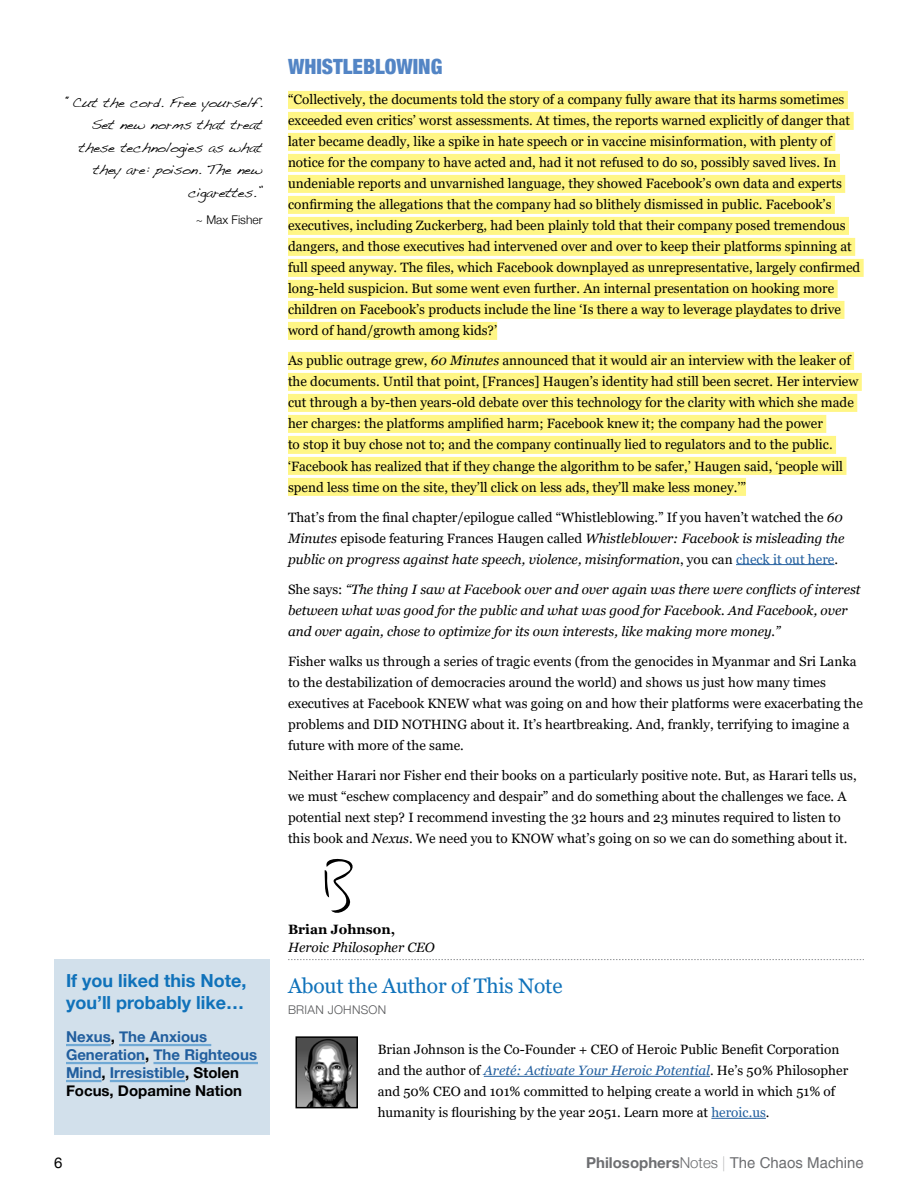
<style>
.page{position:relative;width:918px;height:1188px;background:#fff}
.page>*{position:absolute;margin:0;border:0;box-sizing:border-box;transform-origin:0 0}
.t1{font:21px "Georgia";letter-spacing:-.01em;color:#1072ba}
.t2{font:900 condensed 21px "Helvetica Neue";color:#5385c5}
.t3{font:700 18px/21.6px "Helvetica Neue";color:#1072ba}
.t4{font:700 15px/18px "Helvetica Neue";color:#215e9e}
.t5{font:15px "Helvetica";color:#6d6e71}
.t6{font:15px "Helvetica Neue";color:#000}
.t7{font:13.5px/21px "Georgia";color:#000}
.t8{font:italic 13.5px/21px "Georgia";color:#000}
.t9{font:700 13.5px "Georgia";color:#000}
.t10{font:12px/22.5px "Dakota";letter-spacing:-.025em;color:#000;text-align:right}
.t11{font:300 12px "Helvetica Neue";letter-spacing:.025em;color:#58595b}
.t12{font:300 12px "Helvetica Neue";color:#000}
.s1{font-style:italic}
.s2{color:#215e9e}
.s3{font-style:normal}
.s4{color:#000}
.s5{font-style:italic;color:#215e9e}
.s6{font-family:"Helvetica Neue";font-weight:700}
.s7{font-family:"Helvetica Neue";font-weight:300}
.s8{font-family:"Helvetica Neue";font-weight:200}
</style>
<div class="page">
<div style="left:288px;top:91px;width:560px;height:18px;background:#fff685"></div>
<div style="left:288px;top:112px;width:566px;height:18px;background:#fff685"></div>
<div style="left:288px;top:133px;width:547px;height:18px;background:#fff685"></div>
<div style="left:288px;top:154px;width:552px;height:18px;background:#fff685"></div>
<div style="left:288px;top:175px;width:557px;height:18px;background:#fff685"></div>
<div style="left:288px;top:196px;width:547px;height:18px;background:#fff685"></div>
<div style="left:288px;top:217px;width:561px;height:18px;background:#fff685"></div>
<div style="left:288px;top:238px;width:567px;height:18px;background:#fff685"></div>
<div style="left:288px;top:259px;width:576px;height:18px;background:#fff685"></div>
<div style="left:288px;top:280px;width:550px;height:18px;background:#fff685"></div>
<div style="left:288px;top:301px;width:556px;height:18px;background:#fff685"></div>
<div style="left:288px;top:322px;width:209px;height:18px;background:#fff685"></div>
<div style="left:288px;top:352px;width:566px;height:18px;background:#fff685"></div>
<div style="left:288px;top:373px;width:574px;height:18px;background:#fff685"></div>
<div style="left:288px;top:394px;width:569px;height:18px;background:#fff685"></div>
<div style="left:288px;top:415px;width:538px;height:18px;background:#fff685"></div>
<div style="left:288px;top:436px;width:548px;height:18px;background:#fff685"></div>
<div style="left:288px;top:457px;width:558px;height:18px;background:#fff685"></div>
<div style="left:288px;top:478px;width:458px;height:18px;background:#fff685"></div>
<hr style="left:736px;top:564px;width:98px;height:1px;background:#215e9e">
<div style="left:54px;top:959px;width:216px;height:176px;background:#d2e0eb"></div>
<hr style="left:66px;top:1044px;width:45px;height:2px;background:#70a9d5">
<hr style="left:119px;top:1044px;width:92px;height:2px;background:#70a9d5">
<hr style="left:66px;top:1062px;width:79px;height:2px;background:#70a9d5">
<hr style="left:153px;top:1062px;width:105px;height:2px;background:#70a9d5">
<hr style="left:66px;top:1080px;width:36px;height:2px;background:#70a9d5">
<hr style="left:110px;top:1080px;width:75px;height:2px;background:#70a9d5">
<svg style="left:288px;top:959px;width:576px;height:1px"></svg>
<img style="left:299px;top:1039px;width:56px;height:66px">
<div style="left:296px;top:1036px;width:62px;height:72px;border:2px solid #000"></div>
<hr style="left:484px;top:1076px;width:226px;height:1px;background:#215e9e">
<hr style="left:711px;top:1118px;width:55px;height:1px;background:#215e9e">
<svg style="left:324px;top:858px;width:29px;height:55px"></svg>
<p class="t10" style="left:66px;top:93px;width:198px">“Cut the cord. Free yourself.<br>Set new norms that treat these technologies as what they are: poison. The new cigarettes.”</p>
<p class="t12" style="left:196px;top:210px;width:68px">~ Max Fisher</p>
<h1 class="t2" style="left:288px;top:50px;width:156px">WHISTLEBLOWING</h1>
<p class="t7" style="left:288px;top:90px;width:574px">“Collectively, the documents told the story of a company fully aware that its harms sometimes exceeded even critics’ worst assessments. At times, the reports warned explicitly of danger that later became deadly, like a spike in hate speech or in vaccine misinformation, with plenty of notice for the company to have acted and, had it not refused to do so, possibly saved lives. In undeniable reports and unvarnished language, they showed Facebook’s own data and experts confirming the allegations that the company had so blithely dismissed in public. Facebook’s executives, including Zuckerberg, had been plainly told that their company posed tremendous dangers, and those executives had intervened over and over to keep their platforms spinning at full speed anyway. The files, which Facebook downplayed as unrepresentative, largely confirmed long-held suspicion. But some went even further. An internal presentation on hooking more children on Facebook’s products include the line ‘Is there a way to leverage playdates to drive word of hand/growth among kids?’</p>
<p class="t7" style="left:288px;top:351px;width:572px">As public outrage grew, <span class="s1">60 Minutes</span> announced that it would air an interview with the leaker of the documents. Until that point, [Frances] Haugen’s identity had still been secret. Her interview cut through a by-then years-old debate over this technology for the clarity with which she made her charges: the platforms amplified harm; Facebook knew it; the company had the power<br>to stop it buy chose not to; and the company continually lied to regulators and to the public. ‘Facebook has realized that if they change the algorithm to be safer,’ Haugen said, ‘people will spend less time on the site, they’ll click on less ads, they’ll make less money.’”</p>
<p class="t7" style="left:288px;top:507px;width:558px">That’s from the final chapter/epilogue called “Whistleblowing.” If you haven’t watched the <span class="s1">60<br>Minutes</span> episode featuring Frances Haugen called <span class="s1">Whistleblower: Facebook is misleading the public on progress against hate speech, violence, misinformation</span>, you can <span class="s2">check it out here</span>.</p>
<p class="t8" style="left:288px;top:578px;width:574px"><span class="s3">She says:</span> “The thing I saw at Facebook over and over again was there were conflicts of interest between what was good for the public and what was good for Facebook. And Facebook, over and over again, chose to optimize for its own interests, like making more money.”</p>
<p class="t7" style="left:288px;top:651px;width:576px">Fisher walks us through a series of tragic events (from the genocides in Myanmar and Sri Lanka to the destabilization of democracies around the world) and shows us just how many times executives at Facebook KNEW what was going on and how their platforms were exacerbating the problems and DID NOTHING about it. It’s heartbreaking. And, frankly, terrifying to imagine a future with more of the same.</p>
<p class="t7" style="left:288px;top:765px;width:570px">Neither Harari nor Fisher end their books on a particularly positive note. But, as Harari tells us, we must “eschew complacency and despair” and do something about the challenges we face. A potential next step? I recommend investing the 32 hours and 23 minutes required to listen to this book and <span class="s1">Nexus</span>. We need you to KNOW what’s going on so we can do something about it.</p>
<h2 class="t3" style="left:66px;top:971px;width:182px">If you liked this Note, you’ll probably like…</h2>
<p class="t4" style="left:66px;top:1028px;width:193px">Nexus<span class="s4">,</span> The Anxious<br>Generation<span class="s4">,</span> The Righteous<br>Mind<span class="s4">,</span> Irresistible<span class="s4">, Stolen<br>Focus, Dopamine Nation</span></p>
<p class="t9" style="left:288px;top:921px;width:109px">Brian Johnson,</p>
<p class="t8" style="left:288px;top:937px;width:148px">Heroic Philosopher CEO</p>
<h1 class="t1" style="left:288px;top:974px;width:276px">About the Author of This Note</h1>
<p class="t11" style="left:288px;top:1000px;width:100px">BRIAN JOHNSON</p>
<p class="t7" style="left:378px;top:1039px;width:472px">Brian Johnson is the Co-Founder + CEO of Heroic Public Benefit Corporation and the author of <span class="s5">Areté: Activate Your Heroic Potential</span>. He’s 50% Philosopher and 50% CEO and 101% committed to helping create a world in which 51% of humanity is flourishing by the year 2051. Learn more at <span class="s2">heroic.us</span>.</p>
<p class="t6" style="left:54px;top:1153px;width:10px">6</p>
<p class="t5" style="left:586px;top:1154px;width:279px"><span class="s6">Philosophers</span><span class="s7">Notes</span> <span class="s8">|</span> The Chaos Machine</p>
</div>
